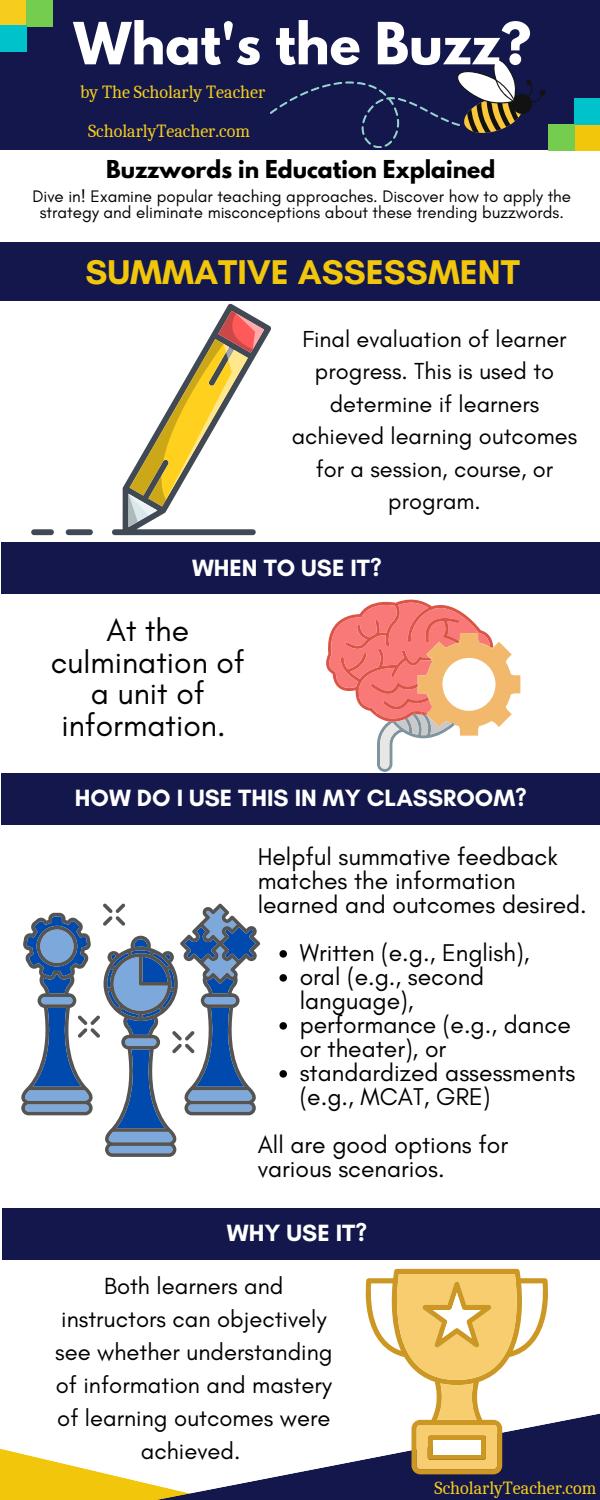
<style>
.page{position:relative;width:600px;height:1500px;background:#fff}
.page>*{position:absolute;margin:0;border:0;box-sizing:border-box;transform-origin:0 0}
.t1{font:700 51.5px "League Spartan";color:#fff}
.t2{font:700 35px "Glacial Indifference";color:#f1c60b}
.t3{font:31.8px/31.5px "Glacial Indifference";color:#000;text-align:center}
.t4{font:24.7px/24px "Glacial Indifference";color:#000}
.t5{font:700 24px "Glacial Indifference";color:#fff}
.t6{font:23.8px/33px "Glacial Indifference";color:#000;text-align:center}
.t7{font:23.6px/32.6px "Glacial Indifference";color:#000;text-align:center}
.t8{font:700 21.9px "League Spartan";color:#000}
.t9{font:18px/39px "Caladea";color:#f6cd1d;text-align:center}
.t10{font:17px/16.5px "Glacial Indifference";color:#000;text-align:center}
</style>
<div class="page">
<div style="left:0;top:0;width:600px;height:150px;background:#13174b"></div>
<div style="left:0;top:242px;width:600px;height:59px;background:#13174b"></div>
<svg style="left:0;top:1413px;width:600px;height:87px"></svg>
<div style="left:1px;top:542px;width:599px;height:51px;background:#13174b"></div>
<div style="left:2px;top:1209px;width:598px;height:51px;background:#13174b"></div>
<div style="left:0;top:0;width:26px;height:26px;background:#f6cd1d"></div>
<div style="left:26px;top:0;width:27px;height:26px;background:#75cd4f"></div>
<div style="left:0;top:26px;width:26px;height:26px;background:#00c2cb"></div>
<div style="left:574px;top:124px;width:26px;height:26px;background:#f1c60b"></div>
<div style="left:574px;top:98px;width:26px;height:26px;background:#00c2cb"></div>
<div style="left:549px;top:124px;width:26px;height:26px;background:#75cd4f"></div>
<svg style="left:270px;top:59px;width:275px;height:89px"></svg>
<div style="left:1px;top:773px;width:599px;height:52px;background:#13174b"></div>
<svg style="left:21px;top:903px;width:239px;height:254px"></svg>
<svg style="left:326px;top:599px;width:194px;height:173px"></svg>
<svg style="left:364px;top:1269px;width:185px;height:205px"></svg>
<svg style="left:392px;top:1274px;width:130px;height:195px"></svg>
<div style="left:433px;top:1440px;width:48px;height:15px;background:#fff"></div>
<svg style="left:112px;top:303px;width:159px;height:232px"></svg>
<div style="left:66px;top:529px;width:27px;height:6px;background:#414955;border-radius:3px"></div>
<div style="left:31px;top:529px;width:23px;height:6px;background:#414955;border-radius:3px"></div>
<svg style="left:128px;top:311px;width:136px;height:216px"></svg>
<svg style="left:279px;top:950px;width:8px;height:8px"></svg>
<svg style="left:279px;top:974px;width:8px;height:8px"></svg>
<svg style="left:279px;top:1022px;width:8px;height:8px"></svg>
<svg style="left:279px;top:1070px;width:8px;height:8px"></svg>
<h1 class="t1" style="left:74px;top:18px;width:459px">What's the Buzz?</h1>
<p class="t9" style="left:80px;top:73px;width:187px">by The Scholarly Teacher<br>ScholarlyTeacher.com</p>
<p class="t8" style="left:106px;top:158px;width:391px">Buzzwords in Education Explained</p>
<p class="t10" style="left:32px;top:188px;width:540px">Dive in! Examine popular teaching approaches. Discover how to apply the strategy and eliminate misconceptions about these trending buzzwords.</p>
<h2 class="t2" style="left:85px;top:250px;width:436px">SUMMATIVE ASSESSMENT</h2>
<p class="t7" style="left:292px;top:322px;width:287px">Final evaluation of learner progress. This is used to determine if learners achieved learning outcomes for a session, course, or program.</p>
<p class="t5" style="left:192px;top:553px;width:191px">WHEN TO USE IT?</p>
<p class="t3" style="left:51px;top:614px;width:196px">At the culmination of a unit of information.</p>
<p class="t5" style="left:75px;top:783px;width:454px">HOW DO I USE THIS IN MY CLASSROOM?</p>
<p class="t4" style="left:258px;top:845px;width:331px">Helpful summative feedback matches the information learned and outcomes desired.</p>
<p class="t4" style="left:300px;top:941px;width:277px">Written (e.g., English), oral (e.g., second language),<br>performance (e.g., dance or theater), or standardized assessments (e.g., MCAT, GRE)</p>
<p class="t4" style="left:258px;top:1133px;width:252px">All are good options for various scenarios.</p>
<p class="t5" style="left:227px;top:1219px;width:142px">WHY USE IT?</p>
<p class="t6" style="left:55px;top:1269px;width:279px">Both learners and instructors can objectively see whether understanding of information and mastery of learning outcomes were achieved.</p>
<p class="t9" style="left:435px;top:1469px;width:163px">ScholarlyTeacher.com</p>
</div>
